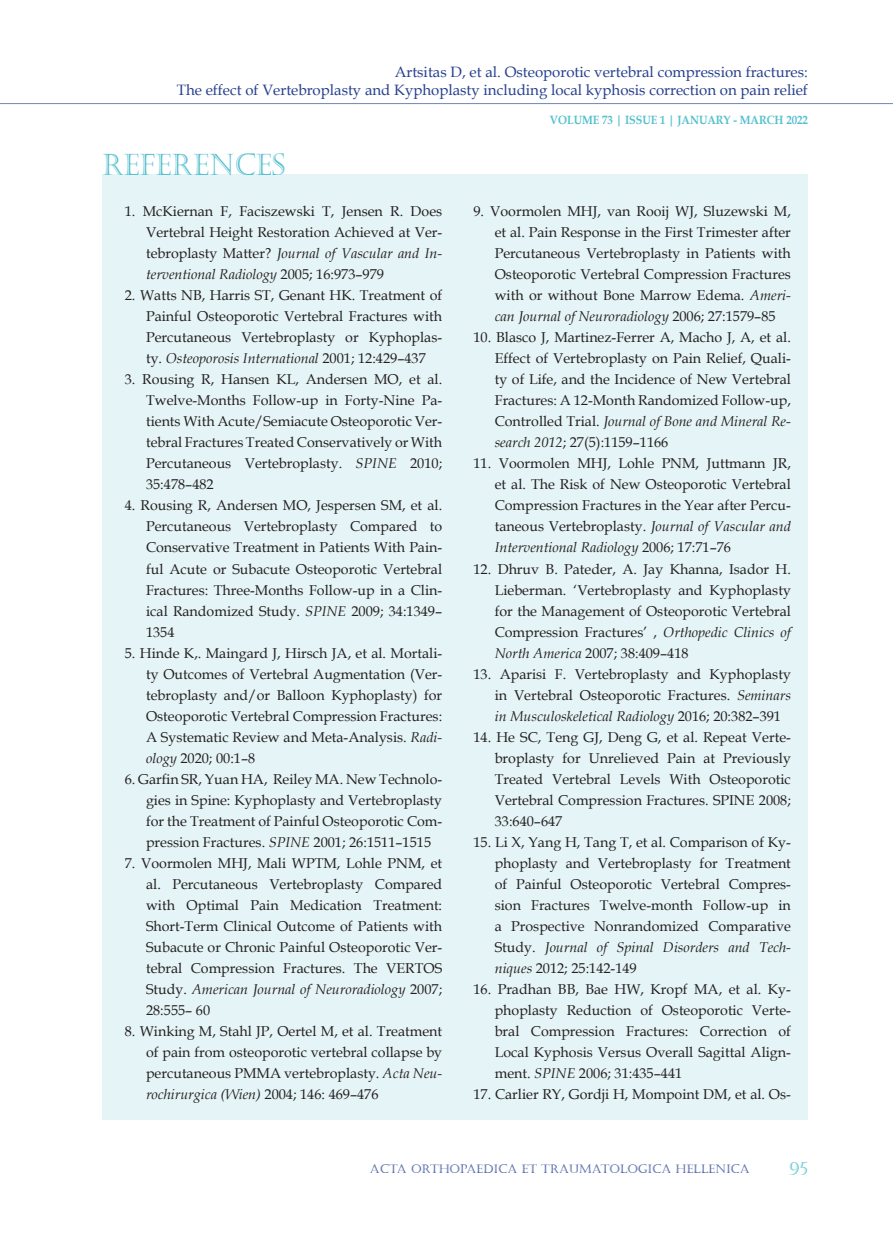
<style>
.page{position:relative;width:893px;height:1234px;background:#fff}
.page>*{position:absolute;margin:0;border:0;box-sizing:border-box;transform-origin:0 0}
.t1{font:30px "Castellar";color:#54c0ce;scale:.93 1}
.t2{font:18px "Castellar";color:#54c0ce}
.t3{font:15px/17.2px "Book Antiqua";color:#253f8e;text-align:right}
.paragraph{font:14.25px/21px "Book Antiqua";color:#231f20;text-align:justify}
.t4{font:12px "Castellar";color:#253f8e}
.t5{font:700 12px "Book Antiqua";color:#54c0ce;scale:.9 1}
.s1{font-style:italic}
</style>
<div class="page">
<hr style="left:0;top:103px;width:893px;height:3px;background:#231f20;opacity:.75">
<div style="left:102px;top:174px;width:706px;height:945px;background:#e5f4f6"></div>
<p class="t3" style="left:177px;top:63px;width:632px">Artsitas D, et al. Osteoporotic vertebral compression fractures:<br>The effect of Vertebroplasty and Kyphoplasty including local kyphosis correction on pain relief</p>
<p class="t1" style="left:102px;top:147px;width:198px">REFERENCES</p>
<p class="paragraph" style="left:146px;top:200px;width:298px;text-indent:-21px">1. McKiernan F, Faciszewski T, Jensen R. Does Vertebral Height Restoration Achieved at Ver&shy;tebroplasty Matter? <span class="s1">Journal of Vascular and In&shy;terventional Radiology</span> 2005; 16:973–979</p>
<p class="paragraph" style="left:146px;top:284px;width:298px;text-indent:-21px">2. Watts NB, Harris ST, Genant HK. Treatment of Painful Osteoporotic Vertebral Fractures with Percutaneous Vertebroplasty or Kyphoplas&shy;ty. <span class="s1">Osteoporosis International</span> 2001; 12:429–437</p>
<p class="paragraph" style="left:146px;top:368px;width:298px;text-indent:-21px">3. Rousing R, Hansen KL, Andersen MO, et al.<br>Twelve-Months Follow-up in Forty-Nine Pa&shy;tients With Acute/Semiacute Osteoporotic Ver&shy;tebral Fractures Treated Conservatively or With Percutaneous Vertebroplasty. <span class="s1">SPINE</span> 2010; 35:478–482</p>
<p class="paragraph" style="left:146px;top:494px;width:298px;text-indent:-21px">4. Rousing R, Andersen MO, Jespersen SM, et al.<br>Percutaneous Vertebroplasty Compared to Conservative Treatment in Patients With Pain&shy;ful Acute or Subacute Osteoporotic Vertebral Fractures: Three-Months Follow-up in a Clin&shy;ical Randomized Study. <span class="s1">SPINE</span> 2009; 34:1349– 1354</p>
<p class="paragraph" style="left:146px;top:641px;width:298px;text-indent:-21px">5. Hinde K,. Maingard J, Hirsch JA, et al. Mortali&shy;ty Outcomes of Vertebral Augmentation (Ver&shy;tebroplasty and/or Balloon Kyphoplasty) for Osteoporotic Vertebral Compression Fractures:<br>A Systematic Review and Meta-Analysis. <span class="s1">Radi&shy;ology</span> 2020; 00:1–8</p>
<p class="paragraph" style="left:146px;top:767px;width:298px;text-indent:-21px">6. Garfin SR, Yuan HA, Reiley MA. New Technolo&shy;gies in Spine: Kyphoplasty and Vertebroplasty for the Treatment of Painful Osteoporotic Com&shy;pression Fractures. <span class="s1">SPINE</span> 2001; 26:1511–1515</p>
<p class="paragraph" style="left:146px;top:851px;width:298px;text-indent:-21px">7. Voormolen MHJ, Mali WPTM, Lohle PNM, et al. Percutaneous Vertebroplasty Compared with Optimal Pain Medication Treatment:<br>Short-Term Clinical Outcome of Patients with Subacute or Chronic Painful Osteoporotic Ver&shy;tebral Compression Fractures. The VERTOS Study. <span class="s1">American Journal of Neuroradiology</span> 2007; 28:555– 60</p>
<p class="paragraph" style="left:146px;top:1019px;width:298px;text-indent:-21px">8. Winking M, Stahl JP, Oertel M, et al. Treatment of pain from osteoporotic vertebral collapse by percutaneous PMMA vertebroplasty. <span class="s1">Acta Neu&shy;rochirurgica (Wien)</span> 2004; 146: 469–476</p>
<p class="t5" style="left:550px;top:111px;width:288px">VOLUME 73 | ISSUE 1 | JANUARY - MARCH 2022</p>
<p class="paragraph" style="left:495px;top:200px;width:298px;text-indent:-21px">9. Voormolen MHJ, van Rooij WJ, Sluzewski M, et al. Pain Response in the First Trimester after Percutaneous Vertebroplasty in Patients with Osteoporotic Vertebral Compression Fractures with or without Bone Marrow Edema. <span class="s1">Ameri&shy;can Journal of Neuroradiology</span> 2006; 27:1579–85</p>
<p class="paragraph" style="left:495px;top:326px;width:298px;text-indent:-21px">10. Blasco J, Martinez-Ferrer A, Macho J, A, et al.<br>Effect of Vertebroplasty on Pain Relief, Quali&shy;ty of Life, and the Incidence of New Vertebral Fractures: A 12-Month Randomized Follow-up, Controlled Trial. <span class="s1">Journal of Bone and Mineral Re&shy;search 2012</span>; 27(5):1159–1166</p>
<p class="paragraph" style="left:495px;top:452px;width:298px;text-indent:-21px">11. Voormolen MHJ, Lohle PNM, Juttmann JR, et al. The Risk of New Osteoporotic Vertebral Compression Fractures in the Year after Percu&shy;taneous Vertebroplasty. <span class="s1">Journal of Vascular and Interventional Radiology</span> 2006; 17:71–76</p>
<p class="paragraph" style="left:495px;top:557px;width:298px;text-indent:-21px">12. Dhruv B. Pateder, A. Jay Khanna, Isador H.<br>Lieberman. ‘Vertebroplasty and Kyphoplasty for the Management of Osteoporotic Vertebral Compression Fractures’ , <span class="s1">Orthopedic Clinics of North America</span> 2007; 38:409–418</p>
<p class="paragraph" style="left:495px;top:662px;width:298px;text-indent:-21px">13. Aparisi F. Vertebroplasty and Kyphoplasty in Vertebral Osteoporotic Fractures. <span class="s1">Seminars in Musculoskeletical Radiology</span> 2016; 20:382–391</p>
<p class="paragraph" style="left:495px;top:725px;width:298px;text-indent:-21px">14. He SC, Teng GJ, Deng G, et al. Repeat Verte&shy;broplasty for Unrelieved Pain at Previously Treated Vertebral Levels With Osteoporotic Vertebral Compression Fractures. SPINE 2008; 33:640–647</p>
<p class="paragraph" style="left:495px;top:830px;width:298px;text-indent:-21px">15. Li X, Yang H, Tang T, et al. Comparison of Ky&shy;phoplasty and Vertebroplasty for Treatment of Painful Osteoporotic Vertebral Compres&shy;sion Fractures Twelve-month Follow-up in a Prospective Nonrandomized Comparative Study. <span class="s1">Journal of Spinal Disorders and Tech&shy;niques</span> 2012; 25:142-149</p>
<p class="paragraph" style="left:495px;top:977px;width:298px;text-indent:-21px">16. Pradhan BB, Bae HW, Kropf MA, et al. Ky&shy;phoplasty Reduction of Osteoporotic Verte&shy;bral Compression Fractures: Correction of Local Kyphosis Versus Overall Sagittal Align&shy;ment. <span class="s1">SPINE</span> 2006; 31:435–441</p>
<p class="paragraph" style="left:473px;top:1082px;width:319px">17. Carlier RY, Gordji H, Mompoint DM, et al. Os-</p>
<p class="t4" style="left:370px;top:1161px;width:381px">ACTA ORTHOPAEDICA ET TRAUMATOLOGICA HELLENICA</p>
<p class="t2" style="left:789px;top:1157px;width:20px">95</p>
</div>
